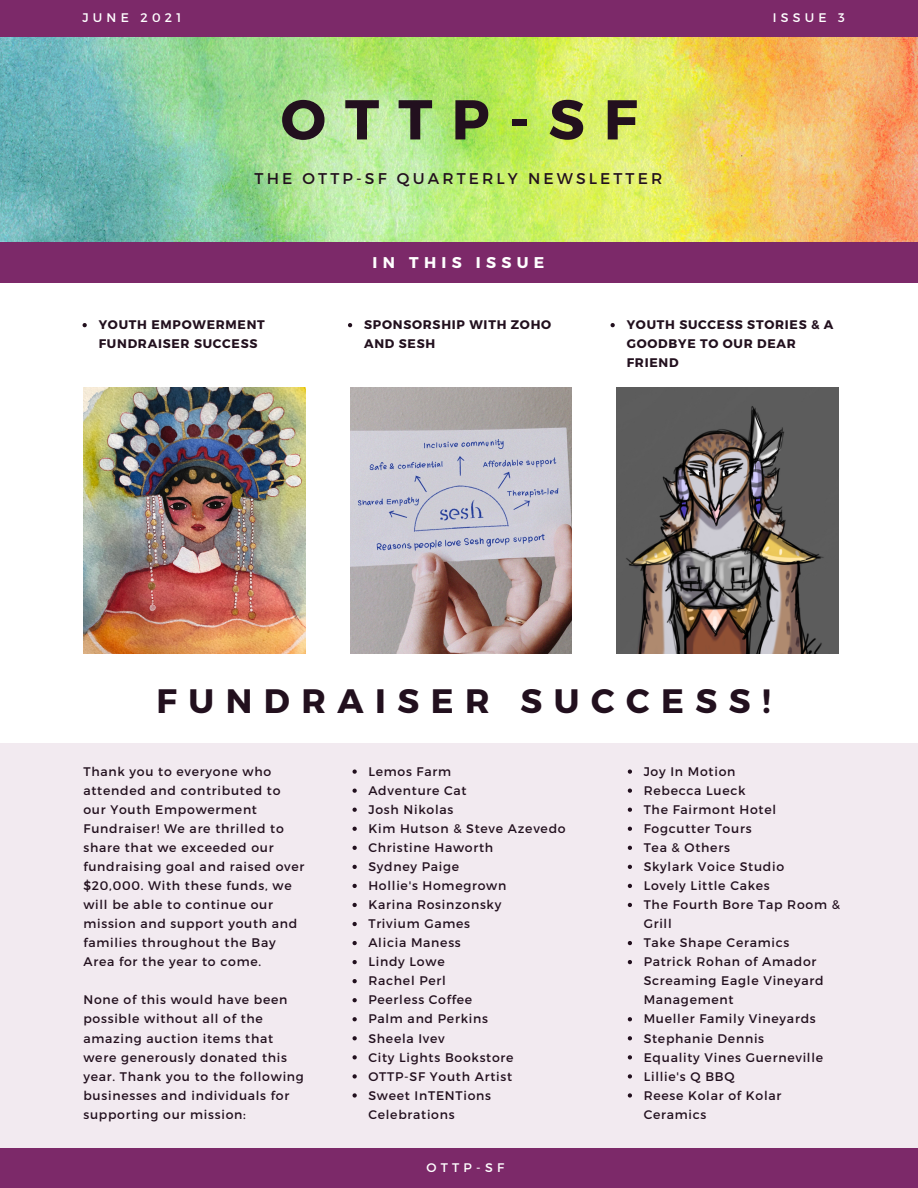
<style>
.page{position:relative;width:918px;height:1188px;background:#fff}
.page>*{position:absolute;margin:0;border:0;box-sizing:border-box;transform-origin:0 0}
.t1{font:700 56.1px "Montserrat";letter-spacing:.34em;color:#22101e}
.t2{font:700 33.9px "Montserrat";letter-spacing:.34em;color:#22101e}
.t3{font:15.6px "Montserrat";letter-spacing:.2em;color:#22101e}
.t4{font:700 15.6px "Montserrat";letter-spacing:.34em;color:#fff}
.t5{font:12.45px/19px "Montserrat";letter-spacing:.06em;color:#22101e}
.t6{font:700 12.45px/19px "Montserrat";letter-spacing:.06em;color:#22101e}
.t7{font:12.45px "Montserrat";letter-spacing:.34em;color:#fff}
</style>
<div class="page">
<img style="left:0;top:37px;width:918px;height:205px">
<div style="left:0;top:242px;width:918px;height:40px;background:#7c2969"></div>
<img style="left:83px;top:388px;width:222px;height:265px">
<img style="left:350px;top:388px;width:222px;height:265px">
<img style="left:617px;top:388px;width:221px;height:265px">
<div style="left:0;top:744px;width:918px;height:415px;background:#f2eaf0"></div>
<div style="left:0;top:1148px;width:918px;height:40px;background:#7c2969"></div>
<div style="left:0;top:0;width:918px;height:37px;background:#7c2969"></div>
<svg style="left:353px;top:769px;width:4px;height:5px"></svg>
<svg style="left:353px;top:789px;width:4px;height:4px"></svg>
<svg style="left:353px;top:808px;width:4px;height:4px"></svg>
<svg style="left:353px;top:827px;width:4px;height:4px"></svg>
<svg style="left:353px;top:846px;width:4px;height:4px"></svg>
<svg style="left:353px;top:865px;width:4px;height:4px"></svg>
<svg style="left:353px;top:884px;width:4px;height:4px"></svg>
<svg style="left:353px;top:903px;width:4px;height:4px"></svg>
<svg style="left:353px;top:922px;width:4px;height:4px"></svg>
<svg style="left:353px;top:941px;width:4px;height:4px"></svg>
<svg style="left:353px;top:960px;width:4px;height:4px"></svg>
<svg style="left:353px;top:979px;width:4px;height:4px"></svg>
<svg style="left:353px;top:998px;width:4px;height:4px"></svg>
<svg style="left:353px;top:1017px;width:4px;height:4px"></svg>
<svg style="left:353px;top:1036px;width:4px;height:4px"></svg>
<svg style="left:353px;top:1055px;width:4px;height:4px"></svg>
<svg style="left:353px;top:1074px;width:4px;height:5px"></svg>
<svg style="left:353px;top:1093px;width:4px;height:5px"></svg>
<svg style="left:628px;top:769px;width:4px;height:5px"></svg>
<svg style="left:628px;top:789px;width:4px;height:4px"></svg>
<svg style="left:628px;top:808px;width:4px;height:4px"></svg>
<svg style="left:628px;top:827px;width:4px;height:4px"></svg>
<svg style="left:628px;top:846px;width:4px;height:4px"></svg>
<svg style="left:628px;top:865px;width:4px;height:4px"></svg>
<svg style="left:628px;top:884px;width:4px;height:4px"></svg>
<svg style="left:628px;top:903px;width:4px;height:4px"></svg>
<svg style="left:628px;top:941px;width:4px;height:4px"></svg>
<svg style="left:628px;top:960px;width:4px;height:4px"></svg>
<svg style="left:628px;top:1017px;width:4px;height:4px"></svg>
<svg style="left:628px;top:1036px;width:4px;height:4px"></svg>
<svg style="left:628px;top:1055px;width:4px;height:4px"></svg>
<svg style="left:628px;top:1074px;width:4px;height:5px"></svg>
<svg style="left:628px;top:1093px;width:4px;height:5px"></svg>
<svg style="left:83px;top:323px;width:4px;height:4px"></svg>
<svg style="left:348px;top:323px;width:4px;height:4px"></svg>
<svg style="left:611px;top:323px;width:4px;height:4px"></svg>
<p class="t7" style="left:82px;top:9px;width:100px">JUNE 2021</p>
<p class="t7" style="left:773px;top:9px;width:74px">ISSUE 3</p>
<p class="t1" style="left:281px;top:83px;width:358px">OTTP-SF</p>
<p class="t3" style="left:255px;top:168px;width:409px">THE OTTP-SF QUARTERLY NEWSLETTER</p>
<p class="t4" style="left:373px;top:252px;width:173px">IN THIS ISSUE</p>
<p class="t6" style="left:99px;top:315px;width:168px">YOUTH EMPOWERMENT<br>FUNDRAISER SUCCESS</p>
<p class="t6" style="left:364px;top:315px;width:189px">SPONSORSHIP WITH ZOHO<br>AND SESH</p>
<p class="t6" style="left:627px;top:315px;width:208px">YOUTH SUCCESS STORIES &amp; A<br>GOODBYE TO OUR DEAR<br>FRIEND</p>
<p class="t2" style="left:157px;top:679px;width:616px">FUNDRAISER SUCCESS!</p>
<p class="t5" style="left:83px;top:761px;width:222px">Thank you to everyone who attended and contributed to our Youth Empowerment<br>Fundraiser! We are thrilled to share that we exceeded our fundraising goal and raised over $20,000. With these funds, we will be able to continue our mission and support youth and families throughout the Bay<br>Area for the year to come.</p>
<p class="t5" style="left:83px;top:990px;width:222px">None of this would have been possible without all of the amazing auction items that were generously donated this year. Thank you to the following businesses and individuals for supporting our mission:</p>
<p class="t5" style="left:368px;top:761px;width:84px">Lemos Farm</p>
<p class="t5" style="left:368px;top:780px;width:100px">Adventure Cat</p>
<p class="t5" style="left:368px;top:799px;width:86px">Josh Nikolas</p>
<p class="t5" style="left:368px;top:818px;width:199px">Kim Hutson &amp; Steve Azevedo</p>
<p class="t5" style="left:368px;top:837px;width:126px">Christine Haworth</p>
<p class="t5" style="left:368px;top:857px;width:92px">Sydney Paige</p>
<p class="t5" style="left:368px;top:876px;width:140px">Hollie's Homegrown</p>
<p class="t5" style="left:368px;top:895px;width:135px">Karina Rosinzonsky</p>
<p class="t5" style="left:368px;top:914px;width:103px">Trivium Games</p>
<p class="t5" style="left:368px;top:933px;width:94px">Alicia Maness</p>
<p class="t5" style="left:368px;top:952px;width:78px">Lindy Lowe</p>
<p class="t5" style="left:368px;top:971px;width:79px">Rachel Perl</p>
<p class="t5" style="left:368px;top:990px;width:105px">Peerless Coffee</p>
<p class="t5" style="left:368px;top:1009px;width:121px">Palm and Perkins</p>
<p class="t5" style="left:368px;top:1028px;width:78px">Sheela Ivev</p>
<p class="t5" style="left:368px;top:1047px;width:147px">City Lights Bookstore</p>
<p class="t5" style="left:368px;top:1066px;width:145px">OTTP-SF Youth Artist</p>
<p class="t5" style="left:368px;top:1085px;width:124px">Sweet InTENTions<br>Celebrations</p>
<p class="t7" style="left:426px;top:1159px;width:79px">OTTP-SF</p>
<p class="t5" style="left:644px;top:761px;width:93px">Joy In Motion</p>
<p class="t5" style="left:644px;top:780px;width:104px">Rebecca Lueck</p>
<p class="t5" style="left:644px;top:799px;width:134px">The Fairmont Hotel</p>
<p class="t5" style="left:644px;top:818px;width:109px">Fogcutter Tours</p>
<p class="t5" style="left:644px;top:837px;width:88px">Tea &amp; Others</p>
<p class="t5" style="left:644px;top:857px;width:142px">Skylark Voice Studio</p>
<p class="t5" style="left:644px;top:876px;width:128px">Lovely Little Cakes</p>
<p class="t5" style="left:644px;top:895px;width:198px">The Fourth Bore Tap Room &amp;<br>Grill</p>
<p class="t5" style="left:644px;top:933px;width:147px">Take Shape Ceramics</p>
<p class="t5" style="left:644px;top:952px;width:181px">Patrick Rohan of Amador<br>Screaming Eagle Vineyard<br>Management</p>
<p class="t5" style="left:644px;top:1009px;width:174px">Mueller Family Vineyards</p>
<p class="t5" style="left:644px;top:1028px;width:122px">Stephanie Dennis</p>
<p class="t5" style="left:644px;top:1047px;width:181px">Equality Vines Guerneville</p>
<p class="t5" style="left:644px;top:1066px;width:92px">Lillie's Q BBQ</p>
<p class="t5" style="left:644px;top:1085px;width:139px">Reese Kolar of Kolar<br>Ceramics</p>
</div>
